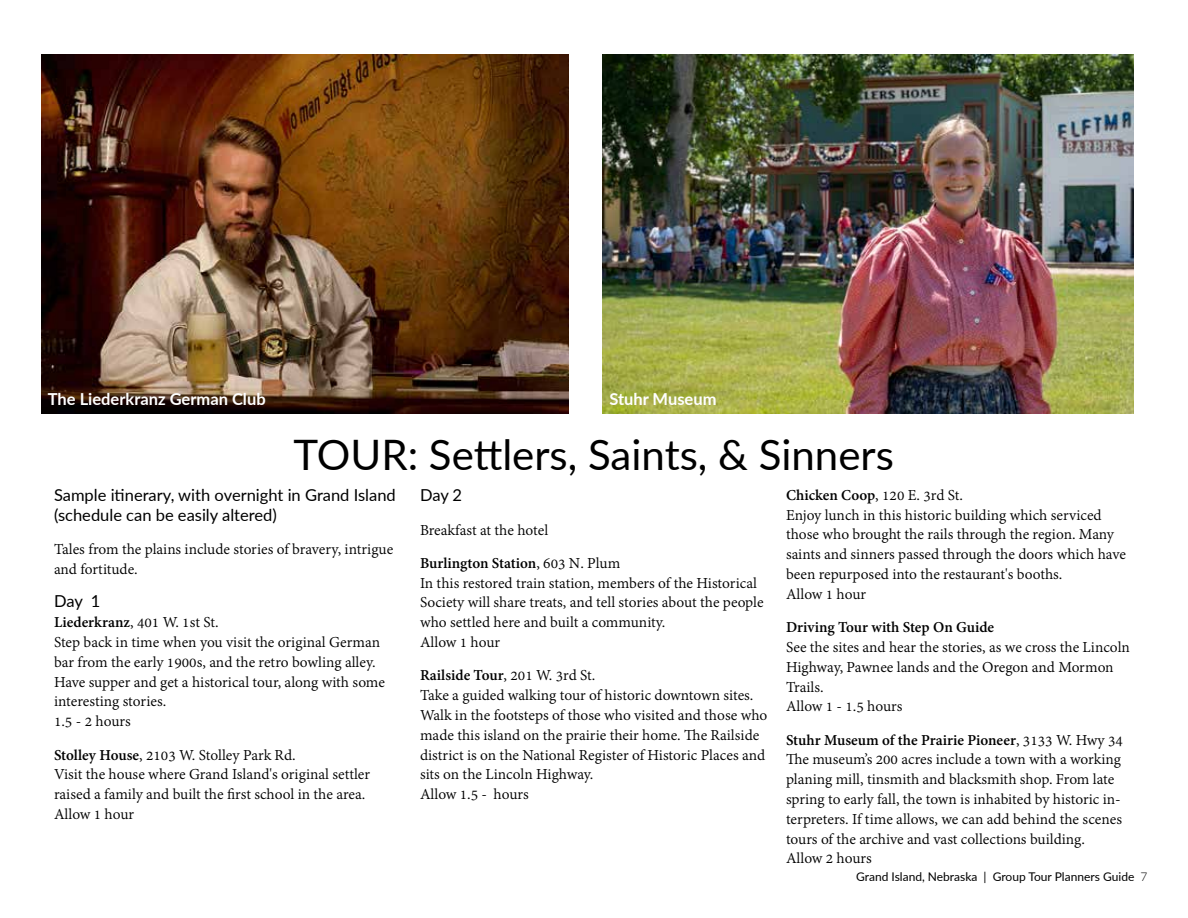
<style>
.page{position:relative;width:1188px;height:918px;background:#fff}
.page>*{position:absolute;margin:0;border:0;box-sizing:border-box;transform-origin:0 0}
.t1{font:42px "Lato";color:#000}
.t2{font:16.5px/19.8px "Adobe Devanagari";color:#000}
.t3{font:16.5px/19.8px "Lato";color:#000}
.t4{font:700 16.5px "Lato";color:#fff}
.t5{font:700 16.5px "Adobe Devanagari";color:#000}
.t6{font:12px "Lato";color:#000}
.s1{font-weight:700}
.s2{font-weight:300}
</style>
<div class="page">
<img style="left:603px;top:54px;width:531px;height:359px">
<img style="left:42px;top:54px;width:526px;height:360px">
<p class="t4" style="left:48px;top:387px;width:219px">The Liederkranz German Club</p>
<p class="t4" style="left:609px;top:387px;width:109px">Stuhr Museum</p>
<h1 class="t1" style="left:293px;top:425px;width:602px">TOUR: Settlers, Saints, &amp; Sinners</h1>
<p class="t3" style="left:54px;top:485px;width:343px">Sample itinerary, with overnight in Grand Island (schedule can be easily altered)</p>
<p class="t2" style="left:54px;top:541px;width:341px">Tales from the plains include stories of bravery, intrigue and fortitude.</p>
<p class="t3" style="left:54px;top:591px;width:48px">Day 1</p>
<p class="t2" style="left:54px;top:614px;width:333px"><span class="s1">Liederkranz</span>, 401 W. 1st St.<br>Step back in time when you visit the original German bar from the early 1900s, and the retro bowling alley.<br>Have supper and get a historical tour, along with some interesting stories.<br>1.5 - 2 hours</p>
<p class="t2" style="left:54px;top:746px;width:318px"><span class="s1">Stolley House</span>, 2103 W. Stolley Park Rd.<br>Visit the house where Grand Island's original settler raised a family and built the first school in the area.<br>Allow 1 hour</p>
<p class="t3" style="left:420px;top:485px;width:44px">Day 2</p>
<p class="t2" style="left:420px;top:514px;width:202px;line-height:33.3px">Breakfast at the hotel<br><span class="s1">Burlington Station</span>, 603 N. Plum</p>
<p class="t2" style="left:420px;top:574px;width:345px">In this restored train station, members of the Historical Society will share treats, and tell stories about the people who settled here and built a community.<br>Allow 1 hour</p>
<p class="t2" style="left:420px;top:667px;width:349px"><span class="s1">Railside Tour</span>, 201 W. 3rd St.<br>Take a guided walking tour of historic downtown sites.<br>Walk in the footsteps of those who visited and those who made this island on the prairie their home. The Railside district is on the National Register of Historic Places and sits on the Lincoln Highway.<br>Allow 1.5 - hours</p>
<p class="t2" style="left:786px;top:486px;width:341px"><span class="s1">Chicken Coop</span>, 120 E. 3rd St.<br>Enjoy lunch in this historic building which serviced those who brought the rails through the region. Many saints and sinners passed through the doors which have been repurposed into the restaurant's booths.<br>Allow 1 hour</p>
<p class="t5" style="left:786px;top:618px;width:210px">Driving Tour with Step On Guide</p>
<p class="t2" style="left:786px;top:639px;width:345px">See the sites and hear the stories, as we cross the Lincoln<br>Highway, Pawnee lands and the Oregon and Mormon<br>Trails.<br>Allow 1 - 1.5 hours</p>
<p class="t2" style="left:786px;top:731px;width:338px"><span class="s1">Stuhr Museum of the Prairie Pioneer</span>, 3133 W. Hwy 34<br>The museum’s 200 acres include a town with a working planing mill, tinsmith and blacksmith shop. From late spring to early fall, the town is inhabited by historic in&shy;terpreters. If time allows, we can add behind the scenes tours of the archive and vast collections building.<br>Allow 2 hours</p>
<p class="t6" style="left:856px;top:868px;width:293px">Grand Island, Nebraska | Group Tour Planners Guide <span class="s2">7</span></p>
</div>
